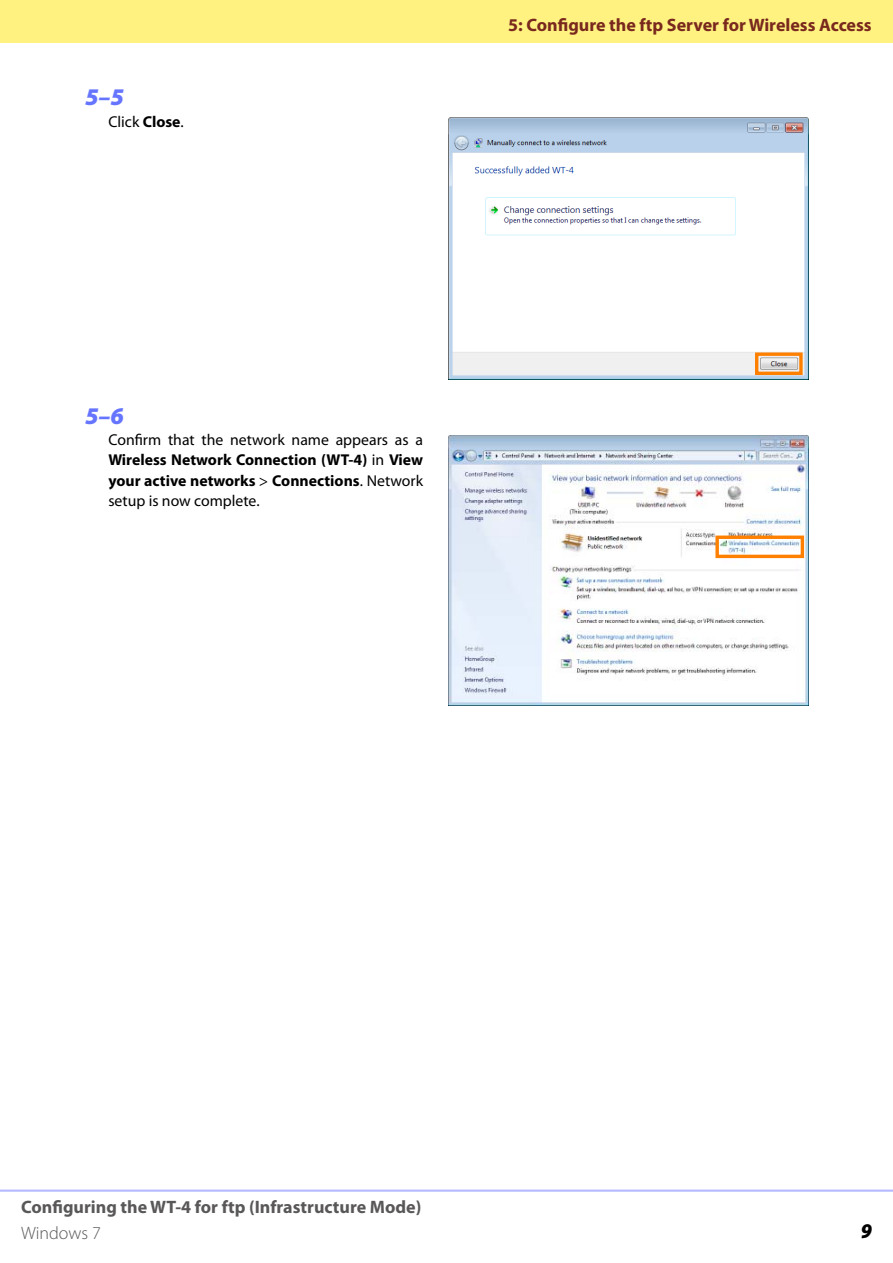
<style>
.page{position:relative;width:893px;height:1263px;background:#fff}
.page>*{position:absolute;margin:0;border:0;box-sizing:border-box;transform-origin:0 0}
.t1{font:italic 900 24px "Myriad Pro";color:#6675ff}
.t2{font:italic 900 semi-condensed 21px "Myriad Pro";color:#000}
.t3{font:700 18px "Myriad Pro";color:#595757}
.t4{font:700 18px "Myriad Pro";color:#79281e}
.t5{font:300 18px "Myriad Pro";color:#595757}
.t6{font:15.75px/20.2px "Myriad Pro";color:#000;text-align:justify}
.s1{font-weight:700}
</style>
<div class="page">
<div style="left:0;top:0;width:893px;height:43px;background:#fff280"></div>
<hr style="left:0;top:1190px;width:893px;height:2px;background:#b3baff">
<img style="left:449px;top:117px;width:360px;height:263px">
<div style="left:755px;top:352px;width:48px;height:23px;border:3px solid #ff8000"></div>
<img style="left:449px;top:436px;width:360px;height:270px">
<div style="left:715px;top:536px;width:89px;height:22px;border:3px solid #ff8000"></div>
<h1 class="t1" style="left:85px;top:88px;width:40px">5–5</h1>
<p class="t6" style="left:108px;top:113px;width:77px">Click <span class="s1">Close</span>.</p>
<p class="t4" style="left:508px;top:18px;width:365px">5: Configure the ftp Server for Wireless Access</p>
<h1 class="t1" style="left:85px;top:406px;width:40px">5–6</h1>
<p class="t6" style="left:108px;top:431px;width:316px">Confirm that the network name appears as a <span class="s1">Wireless Network Connection (WT-4)</span> in <span class="s1">View your active networks</span> &gt; <span class="s1">Connections</span>. Network setup is now complete.</p>
<p class="t3" style="left:21px;top:1200px;width:402px">Configuring the WT-4 for ftp (Infrastructure Mode)</p>
<p class="t5" style="left:21px;top:1226px;width:81px">Windows 7</p>
<h2 class="t2" style="left:861px;top:1219px;width:13px">9</h2>
</div>
